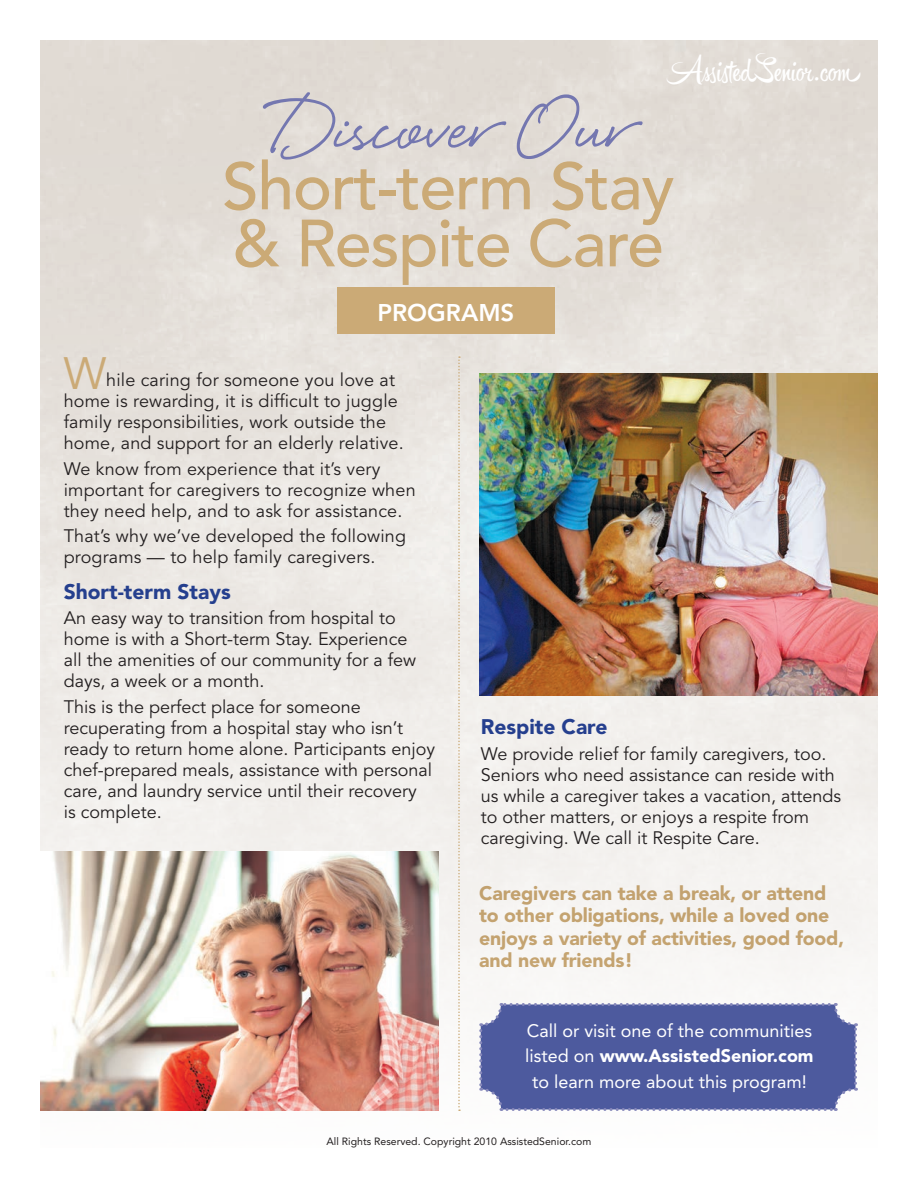
<style>
.page{position:relative;width:918px;height:1188px;background:#fff}
.page>*{position:absolute;margin:0;border:0;box-sizing:border-box;transform-origin:0 0}
.t1{font:123px "Eye Catching Pro";color:#7477b0}
.t2{font:500 66px/57px "Avenir LT Std";letter-spacing:-.02em;color:#cbaa76}
.t3{font:45px "Avenir LT Std";color:#cbaa76}
.t4{font:28.2px "Hipster Script Pro";color:#fff}
.t5{font:800 24px "Avenir LT Std";color:#fff}
.t6{font:900 21px "Avenir LT Std";color:#253f8e}
.t7{font:900 19.5px/22.5px "Avenir LT Std";letter-spacing:-.01em;color:#cbaa76}
.t8{font:18px/21px "Avenir LT Std";color:#231f20}
.t9{font:18px "Avenir LT Std";color:#fff}
.t10{font:900 18px "Avenir LT Std";color:#fff}
.t11{font:10.5px "Avenir LT Std";color:#231f20}
.s1{font-weight:400}
</style>
<div class="page">
<img style="left:40px;top:40px;width:838px;height:1071px">
<img style="left:479px;top:373px;width:399px;height:323px">
<img style="left:40px;top:852px;width:399px;height:259px">
<svg style="left:458px;top:356px;width:2px;height:755px;background:#e7dccc"></svg>
<svg style="left:479px;top:1003px;width:378px;height:108px;background:#5864a3"></svg>
<div style="left:337px;top:287px;width:218px;height:47px;background:#cbaa76"></div>
<p class="t4" style="left:667px;top:53px;width:196px">AssistedSenior.com</p>
<p class="t1" style="left:270px;top:78px;width:358px">Discover Our</p>
<p class="t2" style="left:222px;top:160px;width:454px">Short-term Stay &amp; Respite Care</p>
<p class="t5" style="left:377px;top:298px;width:138px">PROGRAMS</p>
<p class="t3" style="left:64px;top:348px;width:44px">W</p>
<p class="t8" style="left:64px;top:370px;width:342px;text-indent:42px">hile caring for someone you love at home is rewarding, it is difficult to juggle family responsibilities, work outside the home, and support for an elderly relative.</p>
<p class="t8" style="left:64px;top:458px;width:353px">We know from experience that it’s very important for caregivers to recognize when they need help, and to ask for assistance.</p>
<p class="t8" style="left:64px;top:526px;width:344px">That’s why we’ve developed the following programs — to help family caregivers.</p>
<p class="t6" style="left:64px;top:579px;width:169px">Short-term Stays</p>
<p class="t8" style="left:64px;top:608px;width:354px">An easy way to transition from hospital to home is with a Short-term Stay. Experience all the amenities of our community for a few days, a week or a month.</p>
<p class="t8" style="left:64px;top:696px;width:373px">This is the perfect place for someone recuperating from a hospital stay who isn’t ready to return home alone. Participants enjoy chef-prepared meals, assistance with personal care, and laundry service until their recovery<br>is complete.</p>
<p class="t6" style="left:481px;top:714px;width:128px">Respite Care</p>
<p class="t8" style="left:481px;top:743px;width:362px">We provide relief for family caregivers, too.<br>Seniors who need assistance can reside with us while a caregiver takes a vacation, attends to other matters, or enjoys a respite from caregiving. We call it Respite Care.</p>
<p class="t7" style="left:479px;top:882px;width:366px">Caregivers can take a break, or attend to other obligations, while a loved one enjoys a variety of activities, good food, and new friends!</p>
<p class="t9" style="left:527px;top:1020px;width:287px">Call or visit one of the communities</p>
<p class="t10" style="left:525px;top:1045px;width:290px"><span class="s1">listed on</span> www.AssistedSenior.com</p>
<p class="t9" style="left:532px;top:1071px;width:276px">to learn more about this program!</p>
<p class="t11" style="left:327px;top:1135px;width:266px">All Rights Reserved. Copyright 2010 AssistedSenior.com</p>
</div>
